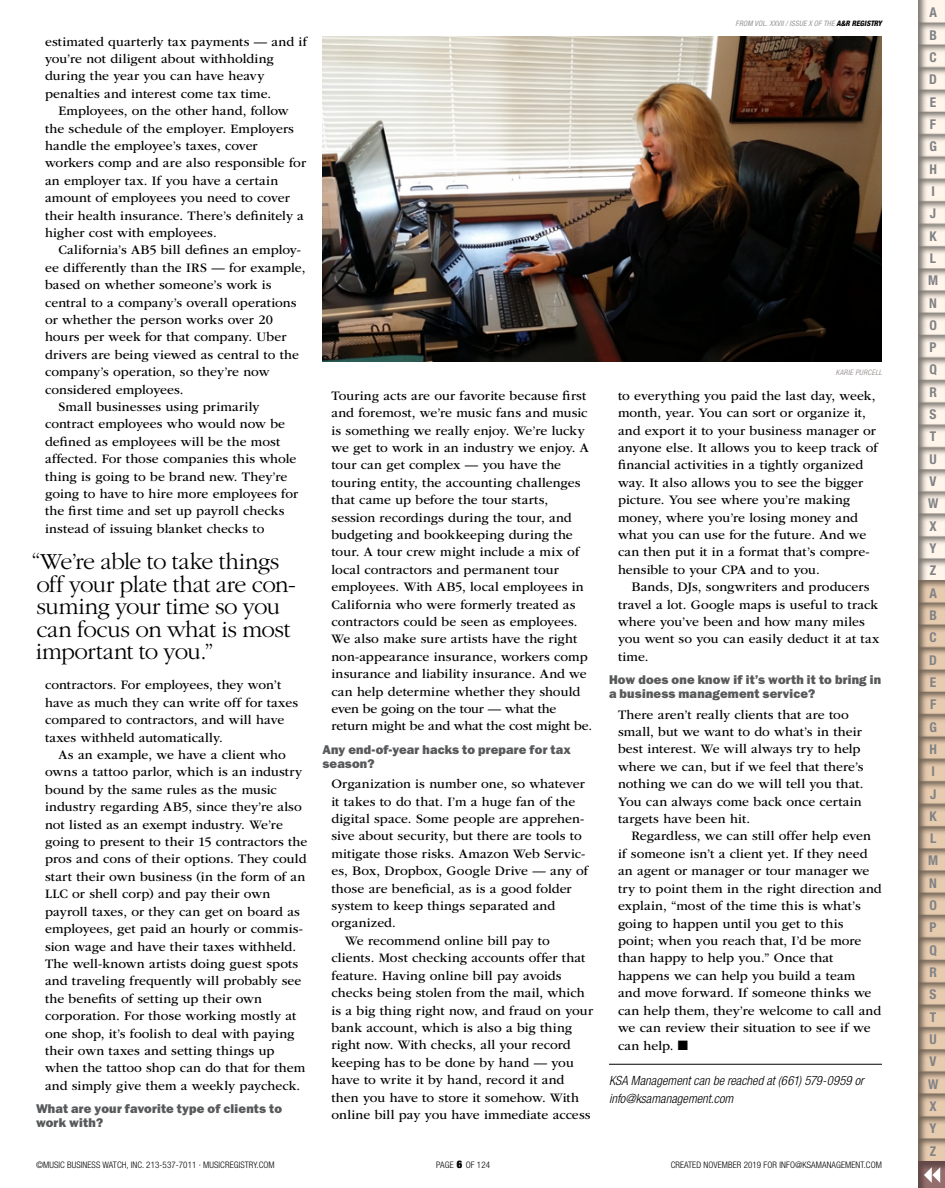
<style>
.page{position:relative;width:945px;height:1188px;background:#fff}
.page>*{position:absolute;margin:0;border:0;box-sizing:border-box;transform-origin:0 0}
.t1{font:300 24px/22.5px "ITC Garamond Std";letter-spacing:-.02em;color:#000}
.t2{font:13.5px/17.4px "ITC Garamond Std";letter-spacing:.005em;color:#000}
.t3{font:700 condensed 13.5px/22.4px "Helvetica Neue LT Std";color:#808285}
.t4{font:12.75px/14.2px "ITC Franklin Gothic Std Hvy";letter-spacing:.015em;color:#58595b}
.t5{font:italic 300 condensed 12.75px/17.2px "Helvetica Neue LT Std";color:#000}
.t6{font:300 condensed 9px "Helvetica Neue LT Std";letter-spacing:.01em;color:#000}
.t7{font:italic condensed 7.5px "Helvetica Neue LT Std";letter-spacing:.025em;color:#939598}
.t8{font:italic 300 condensed 7.5px "Helvetica Neue LT Std";letter-spacing:.04em;color:#807b79}
.s1{font-weight:800;color:#000}
.s2{font-weight:900;font-size:10.5px}
</style>
<div class="page">
<img style="left:918px;top:0;width:27px;height:1148px">
<div style="left:904px;top:1148px;width:41px;height:40px;background:#000;opacity:.33"></div>
<svg style="left:924px;top:1167px;width:16px;height:16px"></svg>
<hr style="left:609px;top:1064px;width:273px;height:1px;background:#000">
<img style="left:323px;top:36px;width:559px;height:326px">
<p class="t2" style="left:45px;top:33px;width:264px">estimated quarterly tax payments — and if you’re not diligent about withholding during the year you can have heavy penalties and interest come tax time.</p>
<p class="t2" style="left:45px;top:102px;width:263px;text-indent:14px">Employees, on the other hand, follow the schedule of the employer. Employers handle the employee’s taxes, cover workers comp and are also responsible for an employer tax. If you have a certain amount of employees you need to cover their health insurance. There’s definitely a higher cost with employees.</p>
<p class="t2" style="left:59px;top:242px;width:244px">California’s AB5 bill defines an employ-</p>
<p class="t2" style="left:45px;top:259px;width:262px">ee differently than the IRS — for example,</p>
<p class="t2" style="left:45px;top:276px;width:228px">based on whether someone’s work is</p>
<p class="t2" style="left:45px;top:294px;width:253px">central to a company’s overall operations</p>
<p class="t2" style="left:45px;top:311px;width:229px">or whether the person works over 20</p>
<p class="t2" style="left:45px;top:329px;width:243px">hours per week for that company. Uber</p>
<p class="t2" style="left:45px;top:346px;width:255px">drivers are being viewed as central to the</p>
<p class="t2" style="left:45px;top:363px;width:226px">company’s operation, so they’re now</p>
<p class="t2" style="left:45px;top:381px;width:140px">considered employees.</p>
<p class="t2" style="left:59px;top:398px;width:202px">Small businesses using primarily</p>
<p class="t2" style="left:45px;top:416px;width:242px">contract employees who would now be</p>
<p class="t2" style="left:45px;top:433px;width:237px">defined as employees will be the most</p>
<p class="t2" style="left:45px;top:450px;width:253px">affected. For those companies this whole</p>
<p class="t2" style="left:45px;top:468px;width:244px">thing is going to be brand new. They’re</p>
<p class="t2" style="left:45px;top:485px;width:255px">going to have to hire more employees for</p>
<p class="t2" style="left:45px;top:503px;width:241px">the first time and set up payroll checks</p>
<p class="t2" style="left:45px;top:520px;width:221px">instead of issuing blanket checks to</p>
<h1 class="t1" style="left:31px;top:551px;width:266px">“We’re able to take things off your plate that are con&shy;suming your time so you can focus on what is most important to you.”</h1>
<p class="t2" style="left:45px;top:677px;width:255px">contractors. For employees, they won’t have as much they can write off for taxes compared to contractors, and will have taxes withheld automatically.</p>
<p class="t2" style="left:45px;top:746px;width:264px;text-indent:14px">As an example, we have a client who owns a tattoo parlor, which is an industry bound by the same rules as the music industry regarding AB5, since they’re also not listed as an exempt industry. We’re going to present to their 15 contractors the pros and cons of their options. They could start their own business (in the form of an LLC or shell corp) and pay their own payroll taxes, or they can get on board as employees, get paid an hourly or commis&shy;sion wage and have their taxes withheld.<br>The well-known artists doing guest spots and traveling frequently will probably see the benefits of setting up their own corporation. For those working mostly at one shop, it’s foolish to deal with paying their own taxes and setting things up when the tattoo shop can do that for them and simply give them a weekly paycheck.</p>
<p class="t4" style="left:36px;top:1101px;width:248px">What are your favorite type of clients to work with?</p>
<p class="t2" style="left:332px;top:387px;width:262px">Touring acts are our favorite because first and foremost, we’re music fans and music is something we really enjoy. We’re lucky we get to work in an industry we enjoy. A tour can get complex — you have the touring entity, the accounting challenges that came up before the tour starts, session recordings during the tour, and budgeting and bookkeeping during the tour. A tour crew might include a mix of local contractors and permanent tour employees. With AB5, local employees in California who were formerly treated as contractors could be seen as employees.<br>We also make sure artists have the right non-appearance insurance, workers comp insurance and liability insurance. And we can help determine whether they should even be going on the tour — what the return might be and what the cost might be.</p>
<p class="t4" style="left:322px;top:742px;width:250px">Any end-of-year hacks to prepare for tax season?</p>
<p class="t2" style="left:332px;top:775px;width:255px">Organization is number one, so whatever</p>
<p class="t2" style="left:332px;top:793px;width:245px">it takes to do that. I’m a huge fan of the</p>
<p class="t2" style="left:332px;top:810px;width:254px">digital space. Some people are apprehen-</p>
<p class="t2" style="left:332px;top:828px;width:252px">sive about security, but there are tools to</p>
<p class="t2" style="left:332px;top:845px;width:255px">mitigate those risks. Amazon Web Servic-</p>
<p class="t2" style="left:332px;top:862px;width:258px">es, Box, Dropbox, Google Drive — any of</p>
<p class="t2" style="left:332px;top:880px;width:242px">those are beneficial, as is a good folder</p>
<p class="t2" style="left:332px;top:897px;width:225px">system to keep things separated and</p>
<p class="t2" style="left:332px;top:915px;width:66px">organized.</p>
<p class="t2" style="left:345px;top:932px;width:206px">We recommend online bill pay to</p>
<p class="t2" style="left:332px;top:949px;width:255px">clients. Most checking accounts offer that</p>
<p class="t2" style="left:332px;top:967px;width:232px">feature. Having online bill pay avoids</p>
<p class="t2" style="left:332px;top:984px;width:255px">checks being stolen from the mail, which</p>
<p class="t2" style="left:332px;top:1002px;width:263px">is a big thing right now, and fraud on your</p>
<p class="t2" style="left:332px;top:1019px;width:242px">bank account, which is also a big thing</p>
<p class="t2" style="left:332px;top:1036px;width:241px">right now. With checks, all your record</p>
<p class="t2" style="left:332px;top:1054px;width:244px">keeping has to be done by hand — you</p>
<p class="t2" style="left:332px;top:1071px;width:234px">have to write it by hand, record it and</p>
<p class="t2" style="left:332px;top:1089px;width:249px">then you have to store it somehow. With</p>
<p class="t2" style="left:332px;top:1106px;width:261px">online bill pay you have immediate access</p>
<p class="t7" style="left:736px;top:19px;width:148px">FROM VOL. XXVII / ISSUE X OF THE <span class="s1">A&amp;R REGISTRY</span></p>
<p class="t8" style="left:836px;top:368px;width:47px">Karie PurcelL</p>
<p class="t2" style="left:618px;top:387px;width:261px">to everything you paid the last day, week, month, year. You can sort or organize it, and export it to your business manager or anyone else. It allows you to keep track of financial activities in a tightly organized way. It also allows you to see the bigger picture. You see where you’re making money, where you’re losing money and what you can use for the future. And we can then put it in a format that’s compre&shy;hensible to your CPA and to you.</p>
<p class="t2" style="left:618px;top:578px;width:263px;text-indent:14px">Bands, DJs, songwriters and producers travel a lot. Google maps is useful to track where you’ve been and how many miles you went so you can easily deduct it at tax time.</p>
<p class="t4" style="left:609px;top:673px;width:274px">How does one know if it’s worth it to bring in a business management service?</p>
<p class="t2" style="left:618px;top:706px;width:247px">There aren’t really clients that are too small, but we want to do what’s in their best interest. We will always try to help where we can, but if we feel that there’s nothing we can do we will tell you that.<br>You can always come back once certain targets have been hit.</p>
<p class="t2" style="left:618px;top:828px;width:265px;text-indent:14px">Regardless, we can still offer help even if someone isn’t a client yet. If they need an agent or manager or tour manager we try to point them in the right direction and explain, “most of the time this is what’s going to happen until you get to this point; when you reach that, I’d be more than happy to help you.” Once that happens we can help you build a team<br>and move forward. If someone thinks we can help them, they’re welcome to call and we can review their situation to see if we can help. ■</p>
<p class="t5" style="left:609px;top:1073px;width:256px">KSA Management can be reached at (661) 579-0959 or info@ksamanagement.com</p>
<p class="t6" style="left:36px;top:1160px;width:240px">©MUSIC BUSINESS WATCH, INC. 213-537-7011 · MUSICREGISTRY.COM</p>
<p class="t6" style="left:436px;top:1160px;width:55px">PAGE <span class="s2">6</span> OF 124</p>
<p class="t6" style="left:671px;top:1160px;width:53px">CREATED NOVEMBER</p>
<p class="t6" style="left:744px;top:1160px;width:41px">2019 FOR INFO</p>
<p class="t6" style="left:795px;top:1160px;width:18px">@KSAMANAGEMENT</p>
<p class="t6" style="left:864px;top:1160px;width:9px">.COM</p>
<p class="t3" style="left:928px;top:1px;width:12px">A<br>B<br>C<br>D<br>E<br>F<br>G<br>H<br>I<br>J<br>K<br>L<br>M<br>N<br>O<br>P<br>Q<br>R<br>S<br>T<br>U<br>V<br>W<br>X<br>Y<br>Z<br>A<br>B<br>C<br>D<br>E<br>F<br>G<br>H<br>I<br>J<br>K<br>L<br>M<br>N<br>O<br>P<br>Q<br>R<br>S<br>T<br>U<br>V<br>W<br>X<br>Y<br>Z</p>
</div>
